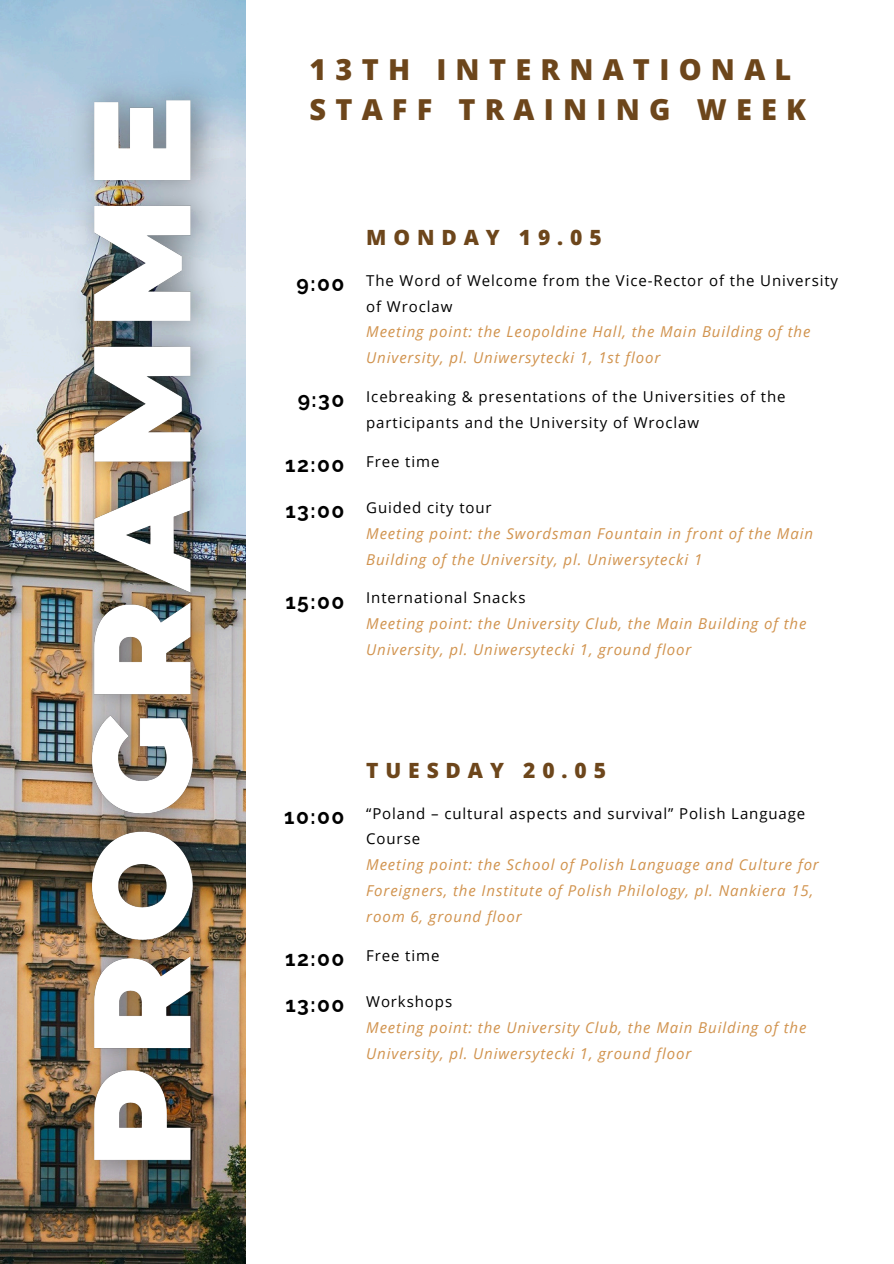
<style>
.page{position:relative;width:894px;height:1264px;background:#fff}
.page>*{position:absolute;margin:0;border:0;box-sizing:border-box;transform-origin:0 0}
.t1{font:800 28.95px/39.3px "Open Sans";letter-spacing:.32em;color:#6d461b}
.t2{font:700 21px "Raleway";letter-spacing:.07em;color:#000}
.t3{font:800 21px "Open Sans";letter-spacing:.33em;color:#6d461b}
.t4{font:italic 15px/25.8px "Open Sans";letter-spacing:.06em;color:#d1934e}
.t5{font:15px/25.8px "Open Sans";letter-spacing:.06em;color:#000}
</style>
<div class="page">
<img style="left:0;top:0;width:245px;height:1263px">
<img style="left:53px;top:57px;width:188px;height:1147px">
<p class="t1" style="left:309px;top:49px;width:498px">13TH INTERNATIONAL<br>STAFF TRAINING WEEK</p>
<h3 class="t2" style="left:296px;top:271px;width:49px">9:00</h3>
<p class="t2" style="left:297px;top:388px;width:48px">9:30</p>
<p class="t2" style="left:285px;top:452px;width:61px">12:00</p>
<p class="t2" style="left:285px;top:498px;width:60px">13:00</p>
<p class="t2" style="left:285px;top:589px;width:60px">15:00</p>
<h3 class="t3" style="left:366px;top:223px;width:237px">MONDAY 19.05</h3>
<h3 class="t5" style="left:366px;top:267px;width:473px">The Word of Welcome from the Vice-Rector of the University of Wroclaw</h3>
<h3 class="t4" style="left:366px;top:319px;width:445px">Meeting point: the Leopoldine Hall, the Main Building of the<br>University, pl. Uniwersytecki 1, 1st floor</h3>
<h3 class="t5" style="left:366px;top:383px;width:421px">Icebreaking &amp; presentations of the Universities of the participants and the University of Wroclaw</h3>
<h3 class="t5" style="left:366px;top:448px;width:75px">Free time</h3>
<p class="t5" style="left:366px;top:494px;width:127px">Guided city tour</p>
<p class="t4" style="left:366px;top:520px;width:448px">Meeting point: the Swordsman Fountain in front of the Main<br>Building of the University, pl. Uniwersytecki 1</p>
<p class="t5" style="left:366px;top:584px;width:161px">International Snacks</p>
<p class="t4" style="left:366px;top:610px;width:442px">Meeting point: the University Club, the Main Building of the<br>University, pl. Uniwersytecki 1, ground floor</p>
<h3 class="t2" style="left:284px;top:804px;width:62px">10:00</h3>
<p class="t2" style="left:285px;top:946px;width:61px">12:00</p>
<p class="t2" style="left:285px;top:992px;width:60px">13:00</p>
<h3 class="t3" style="left:366px;top:755px;width:241px">TUESDAY 20.05</h3>
<p class="t5" style="left:366px;top:799px;width:440px">“Poland – cultural aspects and survival” Polish Language<br>Course</p>
<p class="t4" style="left:366px;top:851px;width:454px">Meeting point: the School of Polish Language and Culture for<br>Foreigners, the Institute of Polish Philology, pl. Nankiera 15, room 6, ground floor</p>
<h3 class="t5" style="left:366px;top:942px;width:75px">Free time</h3>
<h3 class="t5" style="left:366px;top:988px;width:87px">Workshops</h3>
<p class="t4" style="left:366px;top:1014px;width:442px">Meeting point: the University Club, the Main Building of the<br>University, pl. Uniwersytecki 1, ground floor</p>
</div>
